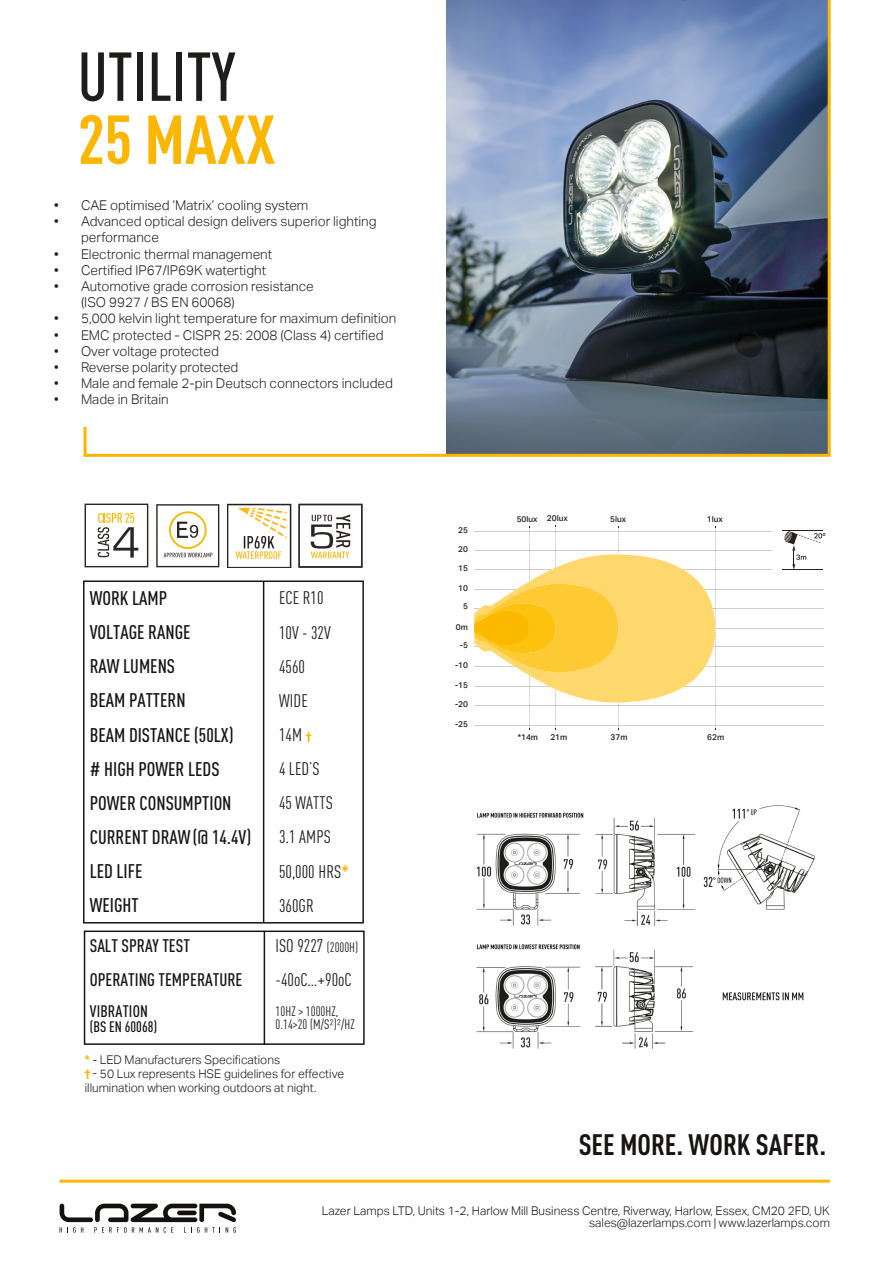
<style>
.page{position:relative;width:893px;height:1263px;background:#fff}
.page>*{position:absolute;margin:0;border:0;box-sizing:border-box;transform-origin:0 0}
.t1{font:500 condensed 67.95px "DINOT";color:#1d1d1b}
.t2{font:700 condensed 67.95px "DINOT";color:#fab600}
.t3{font:700 condensed 29.25px "DINOT";color:#161513}
.t4{font:500 condensed 19.5px "DINOT";color:#161513}
.t5{font:condensed 18px "DINOT";color:#1d1d1b}
.t6{font:500 condensed 18px "DINOT";color:#161513}
.t7{font:500 condensed 16.5px "DINOT";letter-spacing:.01em;color:#161513}
.t8{font:500 condensed 15px "DINOT";color:#161513}
.t9{font:300 13.5px/16.2px "Aktiv Grotesk";color:#1d1d1b}
.t10{font:condensed 13.5px/13.5px "DINOT";color:#1d1d1b}
.t11{font:300 12px/14.4px "Aktiv Grotesk";color:#161513}
.t12{font:500 8.25px "Aktiv Grotesk";color:#26231f}
.s1{font-family:"Aktiv Grotesk";font-weight:700;font-stretch:normal;font-size:12px;color:#fab600}
.s2{font-weight:700;color:#fab600}
.s3{font-size:13.5px}
</style>
<div class="page">
<img style="left:476px;top:805px;width:339px;height:244px">
<hr style="left:474px;top:628px;width:349px;height:1px;background:#d0cecd">
<hr style="left:474px;top:608px;width:349px;height:1px;background:#d0cecd">
<hr style="left:474px;top:589px;width:349px;height:1px;background:#d0cecd">
<hr style="left:474px;top:570px;width:298px;height:1px;background:#d0cecd">
<hr style="left:474px;top:550px;width:298px;height:1px;background:#d0cecd">
<hr style="left:474px;top:531px;width:298px;height:1px;background:#d0cecd">
<hr style="left:474px;top:725px;width:349px;height:1px;background:#d0cecd">
<hr style="left:474px;top:705px;width:349px;height:1px;background:#d0cecd">
<hr style="left:474px;top:686px;width:349px;height:1px;background:#d0cecd">
<hr style="left:474px;top:666px;width:349px;height:1px;background:#d0cecd">
<hr style="left:474px;top:647px;width:349px;height:1px;background:#d0cecd">
<hr style="left:783px;top:530px;width:40px;height:1px;background:#26231f">
<hr style="left:783px;top:569px;width:40px;height:1px;background:#26231f">
<svg style="left:784px;top:531px;width:41px;height:38px"></svg>
<svg style="left:474px;top:526px;width:242px;height:204px"></svg>
<hr style="left:60px;top:1179px;width:770px;height:3px;background:#fab600">
<svg style="left:60px;top:1204px;width:176px;height:29px"></svg>
<svg style="left:83px;top:0;width:748px;height:457px"></svg>
<div style="left:83px;top:580px;width:281px;height:343px;border:2px solid #161513"></div>
<hr style="left:263px;top:582px;width:1px;height:340px;background:#161513">
<div style="left:84px;top:930px;width:281px;height:115px;border:2px solid #161513"></div>
<hr style="left:264px;top:932px;width:1px;height:112px;background:#161513">
<svg style="left:84px;top:504px;width:64px;height:64px"></svg>
<svg style="left:85px;top:504px;width:63px;height:63px"></svg>
<svg style="left:156px;top:504px;width:63px;height:63px"></svg>
<svg style="left:298px;top:504px;width:64px;height:64px"></svg>
<img style="left:227px;top:504px;width:64px;height:64px">
<p class="t1" style="left:78px;top:36px;width:159px">UTILITY</p>
<p class="t2" style="left:78px;top:98px;width:199px">25 MAXX</p>
<p class="t9" style="left:54px;top:197px;width:256px">• CAE optimised ‘Matrix’ cooling system</p>
<p class="t9" style="left:81px;top:213px;width:297px;text-indent:-27px">• Advanced optical design delivers superior lighting performance</p>
<p class="t9" style="left:54px;top:246px;width:220px">• Electronic thermal management</p>
<p class="t9" style="left:54px;top:262px;width:214px">• Certified IP67/IP69K watertight</p>
<p class="t9" style="left:81px;top:278px;width:234px;text-indent:-27px">• Automotive grade corrosion resistance (ISO 9927 / BS EN 60068)</p>
<p class="t9" style="left:54px;top:311px;width:344px">• 5,000 kelvin light temperature for maximum definition</p>
<p class="t9" style="left:54px;top:327px;width:331px">• EMC protected - CISPR 25: 2008 (Class 4) certified</p>
<p class="t9" style="left:54px;top:343px;width:166px">• Over voltage protected</p>
<p class="t9" style="left:54px;top:359px;width:186px">• Reverse polarity protected</p>
<p class="t9" style="left:54px;top:375px;width:340px">• Male and female 2-pin Deutsch connectors included</p>
<p class="t9" style="left:54px;top:392px;width:116px">• Made in Britain</p>
<p class="t4" style="left:90px;top:586px;width:79px">WORK LAMP</p>
<p class="t5" style="left:279px;top:588px;width:46px">ECE R10</p>
<p class="t4" style="left:90px;top:621px;width:102px">VOLTAGE RANGE</p>
<p class="t5" style="left:279px;top:622px;width:53px">10V - 32V</p>
<p class="t4" style="left:90px;top:655px;width:87px">RAW LUMENS</p>
<p class="t5" style="left:279px;top:656px;width:27px">4560</p>
<p class="t4" style="left:90px;top:689px;width:97px">BEAM PATTERN</p>
<p class="t5" style="left:279px;top:690px;width:30px">WIDE</p>
<p class="t4" style="left:90px;top:723px;width:145px">BEAM DISTANCE (50LX)</p>
<p class="t5" style="left:279px;top:724px;width:34px">14M <span class="s1">†</span></p>
<p class="t4" style="left:90px;top:757px;width:131px"># HIGH POWER LEDS</p>
<p class="t5" style="left:279px;top:758px;width:42px">4 LED’S</p>
<p class="t4" style="left:90px;top:791px;width:143px">POWER CONSUMPTION</p>
<p class="t5" style="left:279px;top:792px;width:56px">45 WATTS</p>
<p class="t4" style="left:90px;top:825px;width:163px">CURRENT DRAW(@ 14.4V)</p>
<p class="t5" style="left:279px;top:827px;width:54px">3.1 AMPS</p>
<p class="t4" style="left:90px;top:860px;width:54px">LED LIFE</p>
<p class="t5" style="left:279px;top:861px;width:72px">50,000 HRS<span class="s2">*</span></p>
<p class="t4" style="left:90px;top:894px;width:50px">WEIGHT</p>
<p class="t5" style="left:279px;top:895px;width:36px">360GR</p>
<p class="t6" style="left:90px;top:935px;width:102px">SALT SPRAY TEST</p>
<p class="t5" style="left:276px;top:935px;width:84px">ISO 9227 <span class="s3">(2000H)</span></p>
<p class="t6" style="left:90px;top:969px;width:154px">OPERATING TEMPERATURE</p>
<p class="t5" style="left:276px;top:969px;width:78px">-40oC…+90oC</p>
<p class="t7" style="left:90px;top:1001px;width:60px">VIBRATION</p>
<p class="t8" style="left:90px;top:1018px;width:69px">(BS EN 60068)</p>
<p class="t10" style="left:276px;top:1004px;width:81px">10HZ &gt; 1000HZ,<br>0.14&gt;20 (M/S²)²/HZ</p>
<p class="t11" style="left:85px;top:1052px;width:197px"><span class="s2">*</span> - LED Manufacturers Specifications</p>
<p class="t11" style="left:85px;top:1066px;width:261px"><span class="s2">†</span> - 50 Lux represents HSE guidelines for effective illumination when working outdoors at night.</p>
<p class="t12" style="left:458px;top:525px;width:11px">25</p>
<p class="t12" style="left:458px;top:544px;width:11px">20</p>
<p class="t12" style="left:458px;top:564px;width:11px">15</p>
<p class="t12" style="left:458px;top:583px;width:11px">10</p>
<p class="t12" style="left:463px;top:601px;width:6px">5</p>
<p class="t12" style="left:460px;top:640px;width:10px">-5</p>
<p class="t12" style="left:456px;top:623px;width:14px">0m</p>
<p class="t12" style="left:455px;top:660px;width:14px">-10</p>
<p class="t12" style="left:455px;top:680px;width:14px">-15</p>
<p class="t12" style="left:455px;top:699px;width:14px">-20</p>
<p class="t12" style="left:455px;top:719px;width:14px">-25</p>
<p class="t12" style="left:517px;top:514px;width:22px">50lux</p>
<p class="t12" style="left:547px;top:513px;width:22px">20lux</p>
<p class="t12" style="left:610px;top:514px;width:17px">5lux</p>
<p class="t12" style="left:518px;top:732px;width:22px">*14m</p>
<p class="t12" style="left:550px;top:732px;width:18px">21m</p>
<p class="t12" style="left:611px;top:733px;width:18px">37m</p>
<p class="t12" style="left:707px;top:514px;width:17px">1lux</p>
<p class="t12" style="left:707px;top:733px;width:18px">62m</p>
<p class="t3" style="left:579px;top:1127px;width:249px">SEE MORE. WORK SAFER.</p>
<p class="t11" style="left:322px;top:1204px;width:510px">Lazer Lamps LTD, Units 1-2, Harlow Mill Business Centre, Riverway, Harlow, Essex, CM20 2FD, UK</p>
<p class="t11" style="left:589px;top:1216px;width:242px">sales@lazerlamps.com | www.lazerlamps.com</p>
</div>
